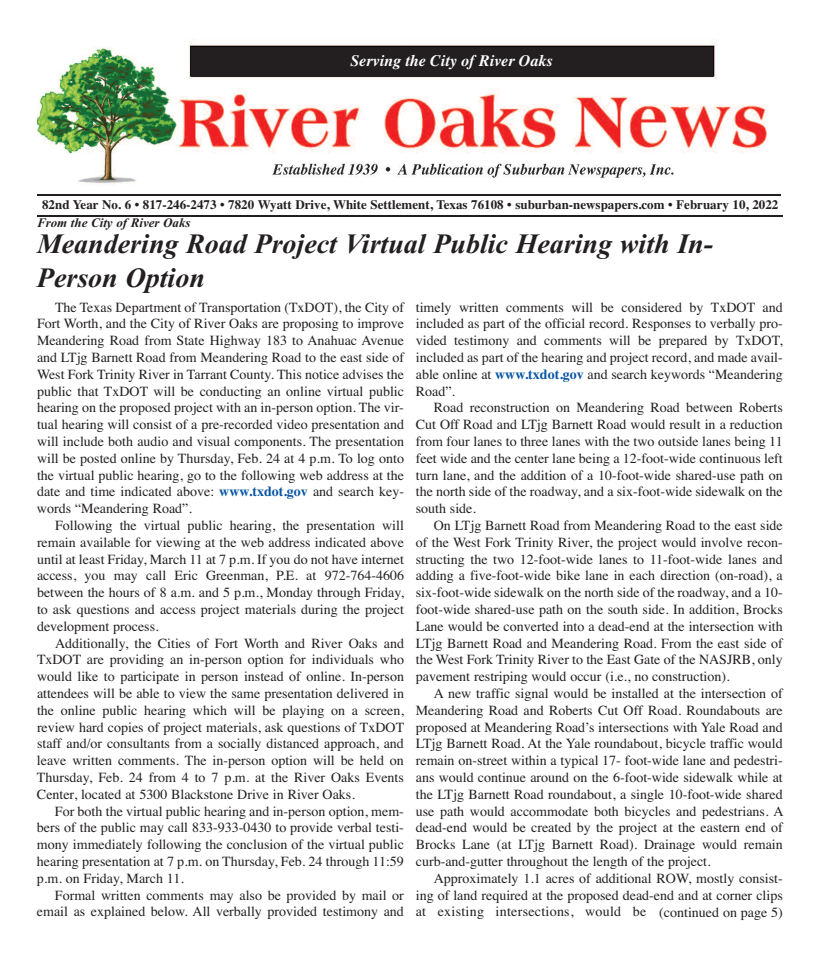
<style>
.page{position:relative;width:819px;height:972px;background:#fff}
.page>*{position:absolute;margin:0;border:0;box-sizing:border-box;transform-origin:0 0}
.t1{font:italic 700 28px/33.6px "Times New Roman";color:#231f20}
.t2{font:italic 700 16px "Times";color:#fff}
.t3{font:14px/16.8px "Times";color:#231f20;text-align:justify}
.t4{font:700 13px "Times";color:#231f20}
.t5{font:italic 700 13px "Times New Roman";color:#231f20}
.s1{font-weight:700;color:#0855a4}
</style>
<div class="page">
<hr style="left:37px;top:215px;width:746px;height:2px;background:#231f20">
<hr style="left:37px;top:194px;width:744px;height:2px;background:#231f20">
<img style="left:37px;top:41px;width:731px;height:144px">
<div style="left:191px;top:47px;width:521px;height:29px;background:#231f20"></div>
<p class="t2" style="left:350px;top:51px;width:204px">Serving the City of River Oaks</p>
<p class="t4" style="left:42px;top:197px;width:738px">82nd Year No. 6 • 817-246-2473 • 7820 Wyatt Drive, White Settlement, Texas 76108 • suburban-newspapers.com • February 10, 2022</p>
<p class="t5" style="left:37px;top:215px;width:155px">From the City of River Oaks</p>
<h1 class="t1" style="left:37px;top:227px;width:675px">Meandering Road Project Virtual Public Hearing with In-<br>Person Option</h1>
<p class="t3" style="left:37px;top:298px;width:369px;text-indent:18px">The Texas Department of Transportation (TxDOT), the City of Fort Worth, and the City of River Oaks are proposing to improve Meandering Road from State Highway 183 to Anahuac Avenue and LTjg Barnett Road from Meandering Road to the east side of West Fork Trinity River in Tarrant County. This notice advises the public that TxDOT will be conducting an online virtual public hearing on the proposed project with an in-person option. The vir&shy;tual hearing will consist of a pre-recorded video presentation and will include both audio and visual components. The presentation will be posted online by Thursday, Feb. 24 at 4 p.m. To log onto the virtual public hearing, go to the following web address at the date and time indicated above: <span class="s1">www.txdot.gov</span> and search key&shy;words “Meandering Road”.</p>
<p class="t3" style="left:37px;top:517px;width:369px;text-indent:18px">Following the virtual public hearing, the presentation will remain available for viewing at the web address indicated above until at least Friday, March 11 at 7 p.m. If you do not have internet access, you may call Eric Greenman, P.E. at 972-764-4606 between the hours of 8 a.m. and 5 p.m., Monday through Friday, to ask questions and access project materials during the project development process.</p>
<p class="t3" style="left:37px;top:634px;width:369px;text-indent:18px">Additionally, the Cities of Fort Worth and River Oaks and TxDOT are providing an in-person option for individuals who would like to participate in person instead of online. In-person attendees will be able to view the same presentation delivered in the online public hearing which will be playing on a screen, review hard copies of project materials, ask questions of TxDOT staff and/or consultants from a socially distanced approach, and leave written comments. The in-person option will be held on Thursday, Feb. 24 from 4 to 7 p.m. at the River Oaks Events Center, located at 5300 Blackstone Drive in River Oaks.</p>
<p class="t3" style="left:37px;top:802px;width:369px;text-indent:18px">For both the virtual public hearing and in-person option, mem&shy;bers of the public may call 833-933-0430 to provide verbal testi&shy;mony immediately following the conclusion of the virtual public hearing presentation at 7 p.m. on Thursday, Feb. 24 through 11:59 p.m. on Friday, March 11.</p>
<p class="t3" style="left:37px;top:886px;width:368px;text-align:right">Formal written comments may also be provided by mail or email as explained below. All verbally provided testimony and</p>
<p class="t3" style="left:416px;top:298px;width:369px">timely written comments will be considered by TxDOT and included as part of the official record. Responses to verbally pro&shy;vided testimony and comments will be prepared by TxDOT, included as part of the hearing and project record, and made avail&shy;able online at <span class="s1">www.txdot.gov</span> and search keywords “Meandering Road”.</p>
<p class="t3" style="left:416px;top:399px;width:369px;text-indent:18px">Road reconstruction on Meandering Road between Roberts Cut Off Road and LTjg Barnett Road would result in a reduction from four lanes to three lanes with the two outside lanes being 11 feet wide and the center lane being a 12-foot-wide continuous left turn lane, and the addition of a 10-foot-wide shared-use path on the north side of the roadway, and a six-foot-wide sidewalk on the south side.</p>
<p class="t3" style="left:416px;top:517px;width:369px;text-indent:18px">On LTjg Barnett Road from Meandering Road to the east side of the West Fork Trinity River, the project would involve recon&shy;structing the two 12-foot-wide lanes to 11-foot-wide lanes and adding a five-foot-wide bike lane in each direction (on-road), a six-foot-wide sidewalk on the north side of the roadway, and a 10- foot-wide shared-use path on the south side. In addition, Brocks Lane would be converted into a dead-end at the intersection with LTjg Barnett Road and Meandering Road. From the east side of the West Fork Trinity River to the East Gate of the NASJRB, only pavement restriping would occur (i.e., no construction).</p>
<p class="t3" style="left:416px;top:685px;width:369px;text-indent:18px">A new traffic signal would be installed at the intersection of Meandering Road and Roberts Cut Off Road. Roundabouts are proposed at Meandering Road’s intersections with Yale Road and LTjg Barnett Road. At the Yale roundabout, bicycle traffic would remain on-street within a typical 17- foot-wide lane and pedestri&shy;ans would continue around on the 6-foot-wide sidewalk while at the LTjg Barnett Road roundabout, a single 10-foot-wide shared use path would accommodate both bicycles and pedestrians. A dead-end would be created by the project at the eastern end of Brocks Lane (at LTjg Barnett Road). Drainage would remain curb-and-gutter throughout the length of the project.</p>
<p class="t3" style="left:416px;top:870px;width:368px;text-indent:18px">Approximately 1.1 acres of additional ROW, mostly consist&shy;ing of land required at the proposed dead-end and at corner clips at existing intersections, would be (continued on page 5)</p>
</div>
